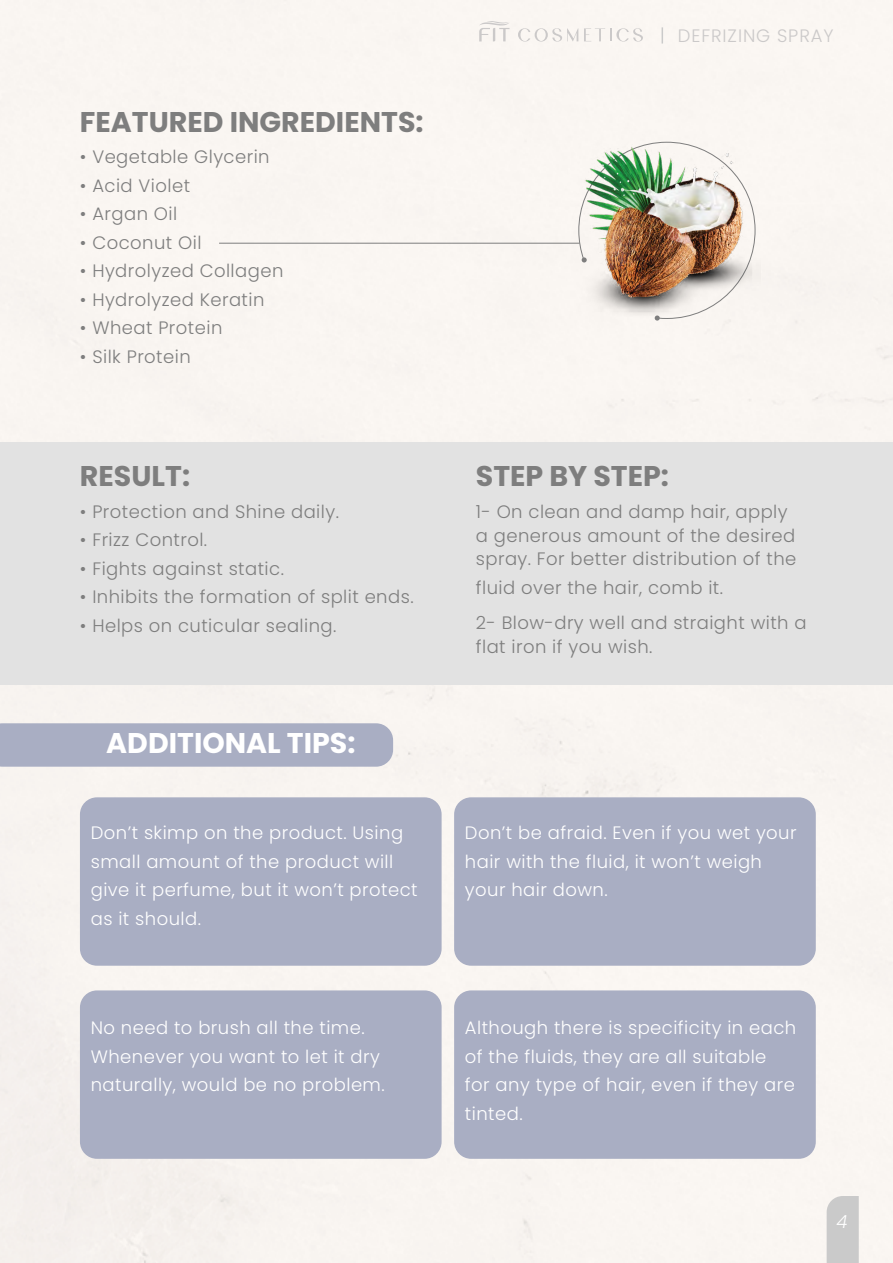
<style>
.page{position:relative;width:893px;height:1263px;background:#fff}
.page>*{position:absolute;margin:0;border:0;box-sizing:border-box;transform-origin:0 0}
.t1{font:700 28.5px "Poppins";color:#7e7e7e}
.t2{font:700 28.5px "Poppins";color:#fff}
.t3{font:300 18px/24px "Poppins";letter-spacing:.025em;color:#7e7e7e}
.t4{font:300 18px/28.5px "Poppins";letter-spacing:.025em;color:#fff}
.t5{font:300 18px "Poppins";letter-spacing:.05em;color:#cbc9c9}
.t6{font:italic 300 18px "Poppins";color:#fff}
</style>
<div class="page">
<div style="left:0;top:442px;width:893px;height:243px;background:#e2e2e2"></div>
<div style="left:827px;top:1196px;width:32px;height:67px;background:#cacaca"></div>
<div style="left:0;top:723px;width:393px;height:44px;background:#a9aec3"></div>
<div style="left:80px;top:797px;width:362px;height:169px;background:#a9aec3;border-radius:17px"></div>
<div style="left:454px;top:797px;width:362px;height:169px;background:#a9aec3;border-radius:17px"></div>
<div style="left:80px;top:990px;width:362px;height:169px;background:#a9aec3;border-radius:17px"></div>
<div style="left:454px;top:990px;width:362px;height:169px;background:#a9aec3;border-radius:17px"></div>
<svg style="left:479px;top:21px;width:31px;height:20px"></svg>
<svg style="left:518px;top:28px;width:60px;height:14px"></svg>
<svg style="left:584px;top:28px;width:59px;height:14px"></svg>
<svg style="left:662px;top:27px;width:1px;height:17px"></svg>
<hr style="left:219px;top:243px;width:361px;height:1px;background:#7e7e7e">
<img style="left:568px;top:128px;width:192px;height:193px">
<h1 class="t1" style="left:80px;top:105px;width:345px">FEATURED INGREDIENTS:</h1>
<p class="t3" style="left:80px;top:145px;width:191px">• Vegetable Glycerin</p>
<p class="t3" style="left:80px;top:174px;width:112px">• Acid Violet</p>
<p class="t3" style="left:80px;top:202px;width:99px">• Argan Oil</p>
<p class="t3" style="left:80px;top:231px;width:123px">• Coconut Oil</p>
<p class="t3" style="left:80px;top:259px;width:205px">• Hydrolyzed Collagen</p>
<p class="t3" style="left:80px;top:288px;width:186px">• Hydrolyzed Keratin</p>
<p class="t3" style="left:80px;top:316px;width:144px">• Wheat Protein</p>
<p class="t3" style="left:80px;top:345px;width:112px">• Silk Protein</p>
<p class="t5" style="left:678px;top:25px;width:157px">DEFRIZING SPRAY</p>
<h1 class="t1" style="left:80px;top:460px;width:112px">RESULT:</h1>
<h1 class="t1" style="left:476px;top:460px;width:195px">STEP BY STEP:</h1>
<p class="t3" style="left:80px;top:499px;width:260px">• Protection and Shine daily.</p>
<p class="t3" style="left:80px;top:528px;width:129px">• Frizz Control.</p>
<p class="t3" style="left:80px;top:556px;width:205px">• Fights against static.</p>
<p class="t3" style="left:80px;top:585px;width:335px">• Inhibits the formation of split ends.</p>
<p class="t3" style="left:80px;top:613px;width:258px">• Helps on cuticular sealing.</p>
<h1 class="t2" style="left:106px;top:727px;width:251px">ADDITIONAL TIPS:</h1>
<p class="t4" style="left:91px;top:818px;width:328px">Don’t skimp on the product. Using small amount of the product will give it perfume, but it won’t protect as it should.</p>
<p class="t4" style="left:91px;top:1014px;width:295px">No need to brush all the time.<br>Whenever you want to let it dry naturally, would be no problem.</p>
<p class="t3" style="left:476px;top:499px;width:322px">1- On clean and damp hair, apply a generous amount of the desired spray. For better distribution of the</p>
<p class="t3" style="left:476px;top:570px;width:332px;line-height:34.5px">fluid over the hair, comb it.<br>2- Blow-dry well and straight with a</p>
<p class="t3" style="left:476px;top:634px;width:178px">flat iron if you wish.</p>
<p class="t4" style="left:465px;top:818px;width:333px">Don’t be afraid. Even if you wet your hair with the fluid, it won’t weigh your hair down.</p>
<p class="t4" style="left:465px;top:1014px;width:333px">Although there is specificity in each of the fluids, they are all suitable<br>for any type of hair, even if they are tinted.</p>
<p class="t6" style="left:837px;top:1211px;width:13px">4</p>
</div>
